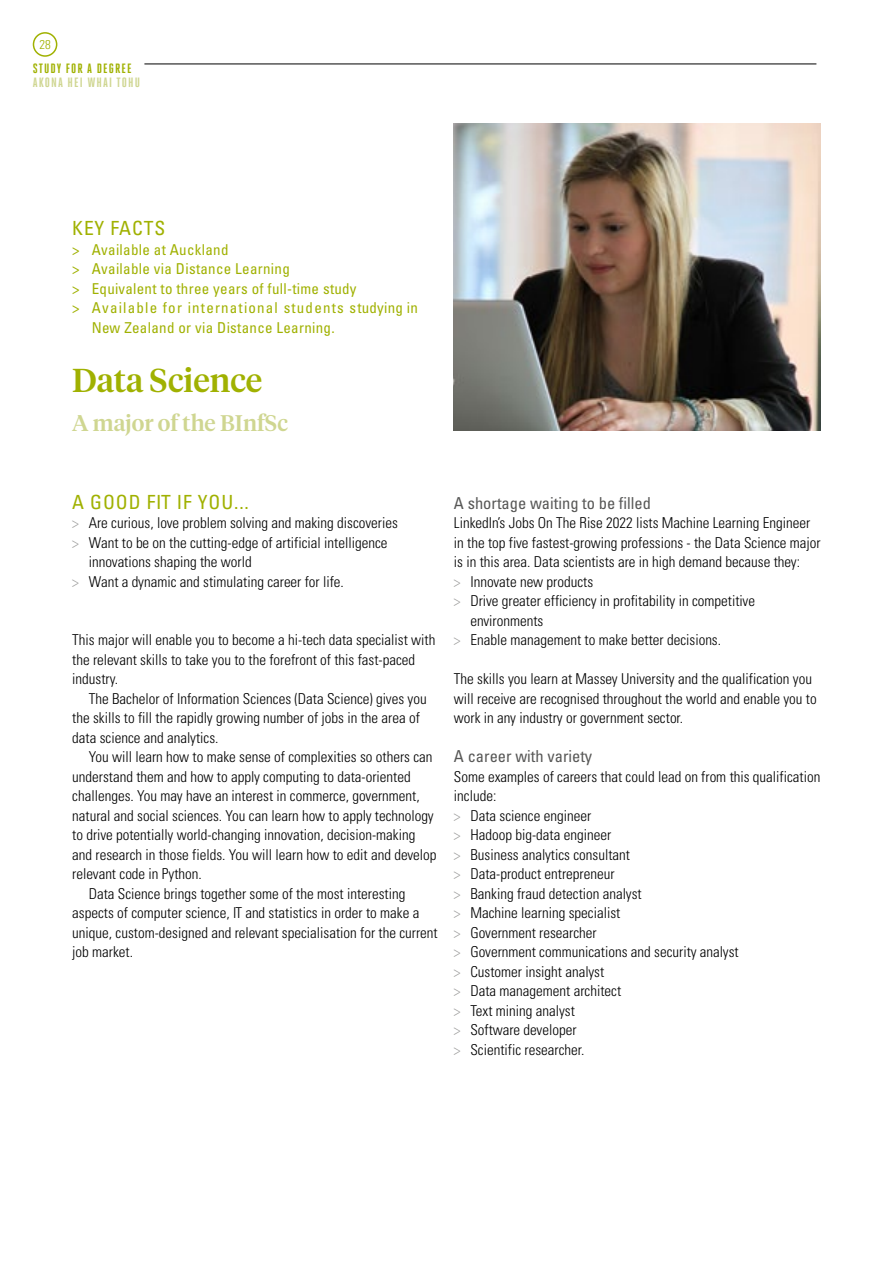
<style>
.page{position:relative;width:893px;height:1263px;background:#fff}
.page>*{position:absolute;margin:0;border:0;box-sizing:border-box;transform-origin:0 0}
.t1{font:500 33px "Tiempos Headline";color:#a0b101}
.t2{font:500 22.5px "Tiempos Headline";color:#cfd691}
.t3{font:condensed 19.5px "Univers LT Std";letter-spacing:.045em;color:#a0b101}
.t4{font:condensed 16.5px "Univers LT Std";color:#575756}
.t5{font:300 condensed 15px/19.5px "Univers LT Std";color:#000}
.t6{font:condensed 15px "Univers LT Std";letter-spacing:.02em;color:#a0b101}
.t7{font:condensed 15px "Univers LT Std";letter-spacing:.08em;color:#a0b101}
.t8{font:700 13.5px "Heroic Condensed";letter-spacing:.07em;color:#cfd691;scale:1.1 1}
.t9{font:700 13.5px "Heroic Condensed";letter-spacing:.07em;color:#a0b101;scale:1.1 1}
.t10{font:300 condensed 12.75px "Univers LT Std";color:#a0b101}
.s1{color:#9d9d9c}
</style>
<div class="page">
<img style="left:454px;top:123px;width:367px;height:308px">
<div style="left:33px;top:32px;width:24px;height:25px;border:2px solid #a0b101;border-radius:50%"></div>
<hr style="left:144px;top:64px;width:672px;height:1px;background:#000">
<p class="t10" style="left:40px;top:37px;width:13px">28</p>
<p class="t9" style="left:33px;top:61px;width:91px">STUDY FOR A DEGREE</p>
<p class="t8" style="left:33px;top:74px;width:99px">AKONA HEI WHAI TOHU</p>
<h3 class="t3" style="left:72px;top:216px;width:94px">KEY FACTS</h3>
<p class="t6" style="left:72px;top:240px;width:158px">&gt; Available at Auckland</p>
<p class="t6" style="left:72px;top:259px;width:219px">&gt; Available via Distance Learning</p>
<p class="t6" style="left:72px;top:279px;width:286px">&gt; Equivalent to three years of full-time study</p>
<p class="t7" style="left:72px;top:298px;width:347px">&gt; Available for international students studying in</p>
<p class="t6" style="left:92px;top:318px;width:244px">New Zealand or via Distance Learning.</p>
<h1 class="t1" style="left:72px;top:358px;width:192px">Data Science</h1>
<h2 class="t2" style="left:72px;top:408px;width:217px">A major of the BInfSc</h2>
<h3 class="t3" style="left:72px;top:489px;width:178px">A GOOD FIT IF YOU...</h3>
<p class="t5" style="left:72px;top:513px;width:327px"><span class="s1">&gt;</span> Are curious, love problem solving and making discoveries</p>
<p class="t5" style="left:72px;top:532px;width:317px"><span class="s1">&gt;</span> Want to be on the cutting-edge of artificial intelligence</p>
<p class="t5" style="left:89px;top:552px;width:164px">innovations shaping the world</p>
<p class="t5" style="left:72px;top:571px;width:273px"><span class="s1">&gt;</span> Want a dynamic and stimulating career for life.</p>
<p class="t5" style="left:72px;top:630px;width:365px">This major will enable you to become a hi-tech data specialist with the relevant skills to take you to the forefront of this fast-paced industry.</p>
<p class="t5" style="left:72px;top:688px;width:356px;text-indent:16px">The Bachelor of Information Sciences (Data Science) gives you the skills to fill the rapidly growing number of jobs in the area of data science and analytics.</p>
<p class="t5" style="left:89px;top:747px;width:345px">You will learn how to make sense of complexities so others can</p>
<p class="t5" style="left:72px;top:766px;width:340px">understand them and how to apply computing to data-oriented</p>
<p class="t5" style="left:72px;top:786px;width:349px">challenges. You may have an interest in commerce, government,</p>
<p class="t5" style="left:72px;top:805px;width:363px">natural and social sciences. You can learn how to apply technology</p>
<p class="t5" style="left:72px;top:825px;width:345px">to drive potentially world-changing innovation, decision-making</p>
<p class="t5" style="left:72px;top:844px;width:366px">and research in those fields. You will learn how to edit and develop</p>
<p class="t5" style="left:72px;top:864px;width:131px">relevant code in Python.</p>
<p class="t5" style="left:89px;top:883px;width:318px">Data Science brings together some of the most interesting</p>
<p class="t5" style="left:72px;top:903px;width:349px">aspects of computer science, IT and statistics in order to make a</p>
<p class="t5" style="left:72px;top:922px;width:367px">unique, custom-designed and relevant specialisation for the current</p>
<p class="t5" style="left:72px;top:942px;width:62px">job market.</p>
<p class="t4" style="left:454px;top:492px;width:199px">A shortage waiting to be filled</p>
<p class="t5" style="left:454px;top:513px;width:358px">LinkedIn’s Jobs On The Rise 2022 lists Machine Learning Engineer</p>
<p class="t5" style="left:454px;top:532px;width:368px">in the top five fastest-growing professions - the Data Science major</p>
<p class="t5" style="left:454px;top:552px;width:348px">is in this area. Data scientists are in high demand because they:</p>
<p class="t5" style="left:454px;top:571px;width:141px"><span class="s1">&gt;</span> Innovate new products</p>
<p class="t5" style="left:454px;top:591px;width:303px"><span class="s1">&gt;</span> Drive greater efficiency in profitability in competitive</p>
<p class="t5" style="left:470px;top:610px;width:75px">environments</p>
<p class="t5" style="left:454px;top:630px;width:269px"><span class="s1">&gt;</span> Enable management to make better decisions.</p>
<p class="t5" style="left:454px;top:669px;width:364px">The skills you learn at Massey University and the qualification you will receive are recognised throughout the world and enable you to work in any industry or government sector.</p>
<p class="t4" style="left:454px;top:746px;width:140px">A career with variety</p>
<p class="t5" style="left:454px;top:766px;width:368px">Some examples of careers that could lead on from this qualification include:<br><span class="s1">&gt;</span> Data science engineer<br><span class="s1">&gt;</span> Hadoop big-data engineer<br><span class="s1">&gt;</span> Business analytics consultant<br><span class="s1">&gt;</span> Data-product entrepreneur<br><span class="s1">&gt;</span> Banking fraud detection analyst<br><span class="s1">&gt;</span> Machine learning specialist<br><span class="s1">&gt;</span> Government researcher<br><span class="s1">&gt;</span> Government communications and security analyst<br><span class="s1">&gt;</span> Customer insight analyst<br><span class="s1">&gt;</span> Data management architect<br><span class="s1">&gt;</span> Text mining analyst<br><span class="s1">&gt;</span> Software developer<br><span class="s1">&gt;</span> Scientific researcher.</p>
</div>
